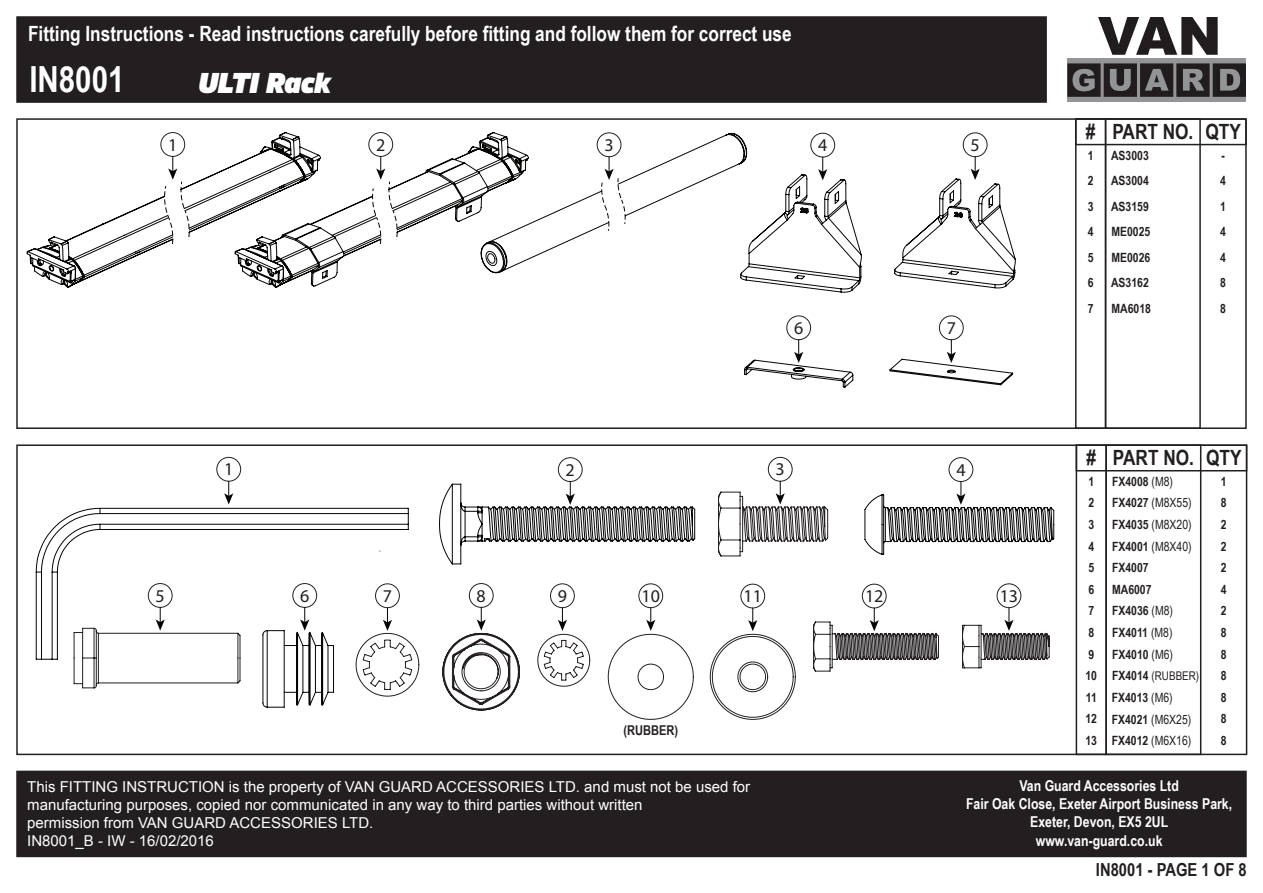
<style>
.page{position:relative;width:1263px;height:893px;background:#fff}
.page>*{position:absolute;margin:0;border:0;box-sizing:border-box;transform-origin:0 0}
.t1{font:700 36px "Arial Narrow";color:#fff}
.t2{font:italic 900 27px "Vinkel";color:#fff}
.t3{font:700 21px "Arial Narrow";color:#fff}
.t4{font:700 21px "Arial Narrow";color:#231f20}
.t5{font:18px "Myriad Pro";color:#231f20}
.t6{font:700 18px "Arial Narrow";color:#231f20}
.t7{font:15px/18px "Arial";color:#fff}
.t8{font:700 15px/18px "Arial Narrow";color:#fff;text-align:center}
.t9{font:700 13.5px "Arial Narrow";color:#231f20}
.t10{font:700 12.75px/21.6px "Arial Narrow";color:#231f20}
.t11{font:12px "Arial Narrow";color:#231f20}
.s1{font-weight:400}
.s2{font-weight:700;font-size:12.75px}
</style>
<div class="page">
<div style="left:16px;top:771px;width:1231px;height:86px;background:#231f20"></div>
<div style="left:16px;top:16px;width:1031px;height:87px;background:#231f20;border:2px solid #231f20"></div>
<svg style="left:1098px;top:17px;width:120px;height:38px"></svg>
<div style="left:1067px;top:58px;width:179px;height:44px;background:#929496"></div>
<svg style="left:1067px;top:63px;width:179px;height:34px"></svg>
<div style="left:16px;top:118px;width:1231px;height:311px;border:2px solid #231f20"></div>
<div style="left:1075px;top:118px;width:172px;height:27px;border:2px solid #231f20"></div>
<div style="left:1075px;top:118px;width:31px;height:311px;border:2px solid #231f20"></div>
<div style="left:1105px;top:118px;width:96px;height:311px;border:2px solid #231f20"></div>
<div style="left:16px;top:444px;width:1231px;height:311px;border:2px solid #231f20"></div>
<div style="left:1076px;top:444px;width:171px;height:27px;border:2px solid #231f20"></div>
<div style="left:1076px;top:444px;width:31px;height:311px;border:2px solid #231f20"></div>
<div style="left:1105px;top:444px;width:96px;height:311px;border:2px solid #231f20"></div>
<div style="left:597px;top:132px;width:24px;height:25px;border:1px solid #231f20;border-radius:50%"></div>
<svg style="left:321px;top:132px;width:175px;height:152px"></svg>
<svg style="left:27px;top:132px;width:294px;height:156px"></svg>
<div style="left:963px;top:132px;width:24px;height:25px;border:1px solid #231f20;border-radius:50%"></div>
<div style="left:786px;top:315px;width:25px;height:25px;border:1px solid #231f20;border-radius:50%"></div>
<svg style="left:35px;top:508px;width:374px;height:152px"></svg>
<div style="left:216px;top:457px;width:25px;height:25px;border:1px solid #231f20;border-radius:50%"></div>
<svg style="left:224px;top:481px;width:9px;height:23px"></svg>
<div style="left:558px;top:457px;width:25px;height:25px;border:1px solid #231f20;border-radius:50%"></div>
<svg style="left:439px;top:481px;width:256px;height:83px"></svg>
<div style="left:768px;top:457px;width:24px;height:25px;border:1px solid #231f20;border-radius:50%"></div>
<svg style="left:718px;top:481px;width:110px;height:75px"></svg>
<div style="left:148px;top:583px;width:24px;height:25px;border:1px solid #231f20;border-radius:50%"></div>
<svg style="left:74px;top:607px;width:167px;height:81px"></svg>
<div style="left:949px;top:457px;width:24px;height:25px;border:1px solid #231f20;border-radius:50%"></div>
<svg style="left:864px;top:481px;width:190px;height:74px"></svg>
<div style="left:292px;top:583px;width:25px;height:25px;border:1px solid #231f20;border-radius:50%"></div>
<svg style="left:262px;top:607px;width:72px;height:101px"></svg>
<div style="left:375px;top:583px;width:25px;height:25px;border:1px solid #231f20;border-radius:50%"></div>
<svg style="left:356px;top:608px;width:63px;height:88px"></svg>
<div style="left:469px;top:583px;width:25px;height:25px;border:1px solid #231f20;border-radius:50%"></div>
<svg style="left:442px;top:607px;width:78px;height:103px"></svg>
<div style="left:550px;top:583px;width:25px;height:25px;border:1px solid #231f20;border-radius:50%"></div>
<svg style="left:537px;top:608px;width:53px;height:79px"></svg>
<div style="left:638px;top:583px;width:25px;height:25px;border:1px solid #231f20;border-radius:50%"></div>
<svg style="left:481px;top:133px;width:381px;height:160px"></svg>
<svg style="left:894px;top:157px;width:122px;height:131px"></svg>
<svg style="left:744px;top:340px;width:109px;height:48px"></svg>
<div style="left:939px;top:315px;width:25px;height:25px;border:1px solid #231f20;border-radius:50%"></div>
<svg style="left:889px;top:340px;width:124px;height:45px"></svg>
<svg style="left:608px;top:608px;width:86px;height:112px"></svg>
<div style="left:740px;top:584px;width:25px;height:24px;border:1px solid #231f20;border-radius:50%"></div>
<svg style="left:710px;top:608px;width:86px;height:112px"></svg>
<div style="left:862px;top:584px;width:24px;height:24px;border:1px solid #231f20;border-radius:50%"></div>
<svg style="left:813px;top:608px;width:126px;height:64px"></svg>
<div style="left:997px;top:583px;width:24px;height:25px;border:1px solid #231f20;border-radius:50%"></div>
<svg style="left:962px;top:608px;width:88px;height:60px"></svg>
<h3 class="t3" style="left:28px;top:18px;width:765px">Fitting Instructions - Read instructions carefully before fitting and follow them for correct use</h3>
<h1 class="t1" style="left:29px;top:52px;width:97px">IN8001</h1>
<h2 class="t2" style="left:198px;top:64px;width:134px">ULTI Rack</h2>
<p class="t5" style="left:168px;top:133px;width:11px">1</p>
<p class="t5" style="left:376px;top:133px;width:11px">2</p>
<p class="t5" style="left:604px;top:134px;width:11px">3</p>
<p class="t5" style="left:818px;top:134px;width:11px">4</p>
<p class="t5" style="left:970px;top:134px;width:11px">5</p>
<p class="t5" style="left:156px;top:584px;width:11px">5</p>
<p class="t5" style="left:794px;top:317px;width:11px">6</p>
<p class="t5" style="left:224px;top:458px;width:11px">1</p>
<p class="t5" style="left:566px;top:459px;width:11px">2</p>
<p class="t5" style="left:776px;top:458px;width:11px">3</p>
<p class="t5" style="left:947px;top:317px;width:11px">7</p>
<p class="t5" style="left:956px;top:459px;width:11px">4</p>
<p class="t5" style="left:300px;top:584px;width:11px">6</p>
<p class="t5" style="left:383px;top:585px;width:11px">7</p>
<p class="t5" style="left:477px;top:584px;width:11px">8</p>
<p class="t5" style="left:558px;top:585px;width:11px">9</p>
<p class="t5" style="left:641px;top:585px;width:20px">10</p>
<p class="t9" style="left:623px;top:720px;width:56px">(RUBBER)</p>
<p class="t5" style="left:743px;top:585px;width:20px">11</p>
<p class="t5" style="left:865px;top:585px;width:20px">12</p>
<p class="t5" style="left:1000px;top:585px;width:20px">13</p>
<h3 class="t4" style="left:1086px;top:116px;width:157px"># PART NO. QTY</h3>
<p class="t10" style="left:1088px;top:142px;width:7px;line-height:25.5px;text-align:justify">1<br>2<br>3<br>4<br>5<br>6<br>7</p>
<p class="t10" style="left:1111px;top:142px;width:41px;line-height:25.5px">AS3003<br>AS3004<br>AS3159<br>ME0025<br>ME0026<br>AS3162<br>MA6018</p>
<p class="t10" style="left:1220px;top:142px;width:7px;line-height:25.5px;text-align:justify">- 4<br>1<br>4<br>4<br>8<br>8</p>
<h3 class="t4" style="left:1086px;top:442px;width:157px"># PART NO. QTY</h3>
<p class="t10" style="left:1085px;top:470px;width:13px">1<br>2<br>3<br>4<br>5<br>6<br>7<br>8<br>9<br>10<br>11<br>12<br>13</p>
<p class="t10" style="left:1112px;top:470px;width:81px">FX4008 <span class="s1">(M8)<br></span>FX4027 <span class="s1">(M8X55)<br></span>FX4035 <span class="s1">(M8X20)<br></span>FX4001 <span class="s1">(M8X40)<br></span>FX4007<br>MA6007<br>FX4036 <span class="s1">(M8)<br></span>FX4011 <span class="s1">(M8)<br></span>FX4010 <span class="s1">(M6)</span></p>
<p class="t10" style="left:1221px;top:470px;width:7px;text-align:justify">1<br>8<br>2<br>2<br>2<br>4<br>2<br>8<br>8<br>8<br>8<br>8<br>8</p>
<p class="t11" style="left:1112px;top:667px;width:89px"><span class="s2">FX4014</span> (RUBBER)</p>
<p class="t10" style="left:1112px;top:686px;width:81px">FX4013 <span class="s1">(M6)<br></span>FX4021 <span class="s1">(M6X25)<br></span>FX4012 <span class="s1">(M6X16)</span></p>
<p class="t7" style="left:27px;top:778px;width:724px">This FITTING INSTRUCTION is the property of VAN GUARD ACCESSORIES LTD. and must not be used for manufacturing purposes, copied nor communicated in any way to third parties without written<br>permission from VAN GUARD ACCESSORIES LTD.<br>IN8001_B - IW - 16/02/2016</p>
<p class="t8" style="left:966px;top:776px;width:268px">Van Guard Accessories Ltd<br>Fair Oak Close, Exeter Airport Business Park,<br>Exeter, Devon, EX5 2UL</p>
<p class="t8" style="left:1036px;top:831px;width:128px">www.van-guard.co.uk</p>
<p class="t6" style="left:1096px;top:856px;width:152px">IN8001 - PAGE 1 OF 8</p>
</div>
